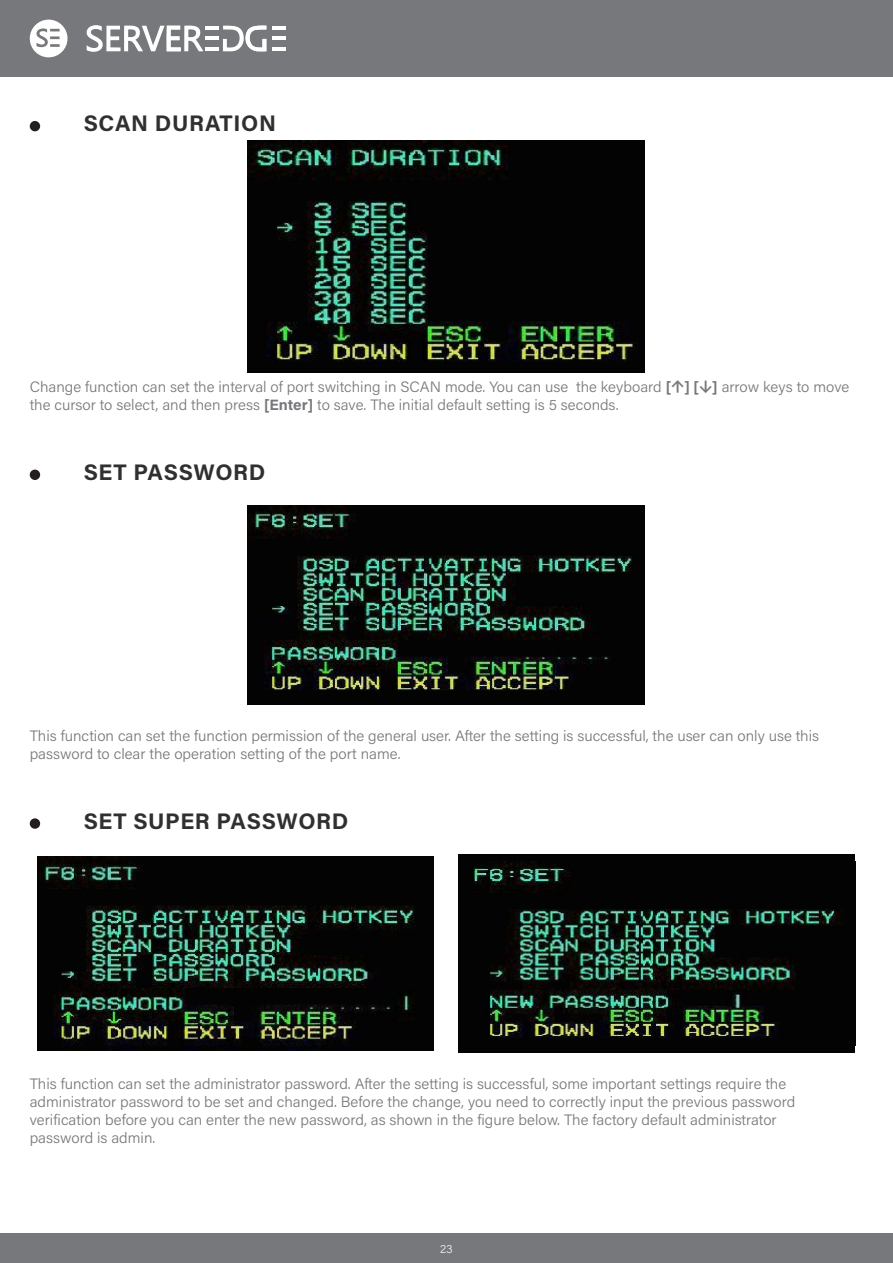
<style>
.page{position:relative;width:893px;height:1263px;background:#fff}
.page>*{position:absolute;margin:0;border:0;box-sizing:border-box;transform-origin:0 0}
.t1{font:700 22.5px "Acumin Pro";letter-spacing:.03em;color:#312f30}
.t2{font:300 15px/18px "Acumin Pro";color:#76787b}
.t3{font:300 12px "Acumin Pro";color:#f2f3f4}
.s1{font-weight:700}
</style>
<div class="page">
<div style="left:0;top:1233px;width:893px;height:30px;background:#76787b"></div>
<div style="left:0;top:0;width:893px;height:77px;background:#76787b"></div>
<svg style="left:223px;top:25px;width:43px;height:26px"></svg>
<hr style="left:205px;top:47px;width:14px;height:4px;background:#fff">
<hr style="left:205px;top:36px;width:14px;height:4px;background:#fff">
<hr style="left:205px;top:26px;width:14px;height:3px;background:#fff">
<svg style="left:272px;top:26px;width:13px;height:3px"></svg>
<svg style="left:272px;top:37px;width:13px;height:3px"></svg>
<svg style="left:272px;top:48px;width:13px;height:3px"></svg>
<svg style="left:87px;top:25px;width:116px;height:27px"></svg>
<svg style="left:30px;top:20px;width:38px;height:37px"></svg>
<div style="left:30px;top:121px;width:10px;height:10px;background:#231f20;border-radius:50%"></div>
<div style="left:30px;top:470px;width:10px;height:10px;background:#231f20;border-radius:50%"></div>
<div style="left:30px;top:818px;width:10px;height:11px;background:#231f20;border-radius:50%"></div>
<img style="left:247px;top:140px;width:397px;height:232px">
<img style="left:247px;top:506px;width:397px;height:198px">
<div style="left:459px;top:854px;width:396px;height:199px;background:#030303"></div>
<img style="left:474px;top:861px;width:368px;height:177px">
<img style="left:37px;top:857px;width:397px;height:193px">
<p class="t1" style="left:84px;top:108px;width:194px">SCAN DURATION</p>
<p class="t2" style="left:30px;top:377px;width:821px">Change function can set the interval of port switching in SCAN mode. You can use the keyboard <span class="s1">[↑] [↓]</span> arrow keys to move the cursor to select, and then press <span class="s1">[Enter]</span> to save. The initial default setting is 5 seconds.</p>
<p class="t1" style="left:84px;top:456px;width:183px">SET PASSWORD</p>
<p class="t2" style="left:30px;top:726px;width:791px">This function can set the function permission of the general user. After the setting is successful, the user can only use this password to clear the operation setting of the port name.</p>
<p class="t1" style="left:84px;top:805px;width:266px">SET SUPER PASSWORD</p>
<p class="t2" style="left:30px;top:1075px;width:767px">This function can set the administrator password. After the setting is successful, some important settings require the administrator password to be set and changed. Before the change, you need to correctly input the previous password verification before you can enter the new password, as shown in the figure below. The factory default administrator password is admin.</p>
<p class="t3" style="left:440px;top:1240px;width:14px">23</p>
</div>
